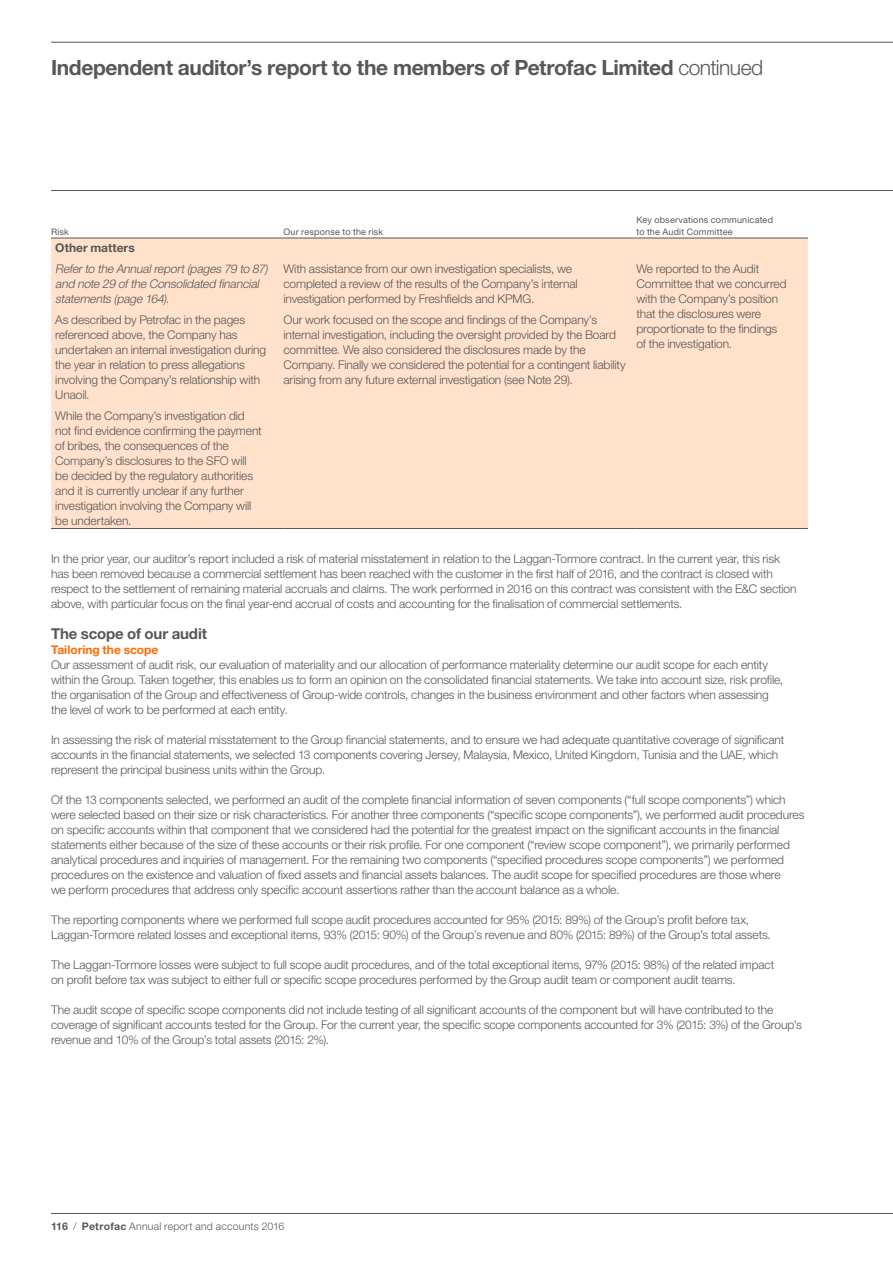
<style>
.page{position:relative;width:893px;height:1263px;background:#fff}
.page>*{position:absolute;margin:0;border:0;box-sizing:border-box;transform-origin:0 0}
.t1{font:700 21px "Helvetica Neue LT Std";letter-spacing:-.02em;color:#575756}
.t2{font:700 15px "Helvetica Neue LT Std";letter-spacing:-.01em;color:#575756}
.t3{font:300 12px/15px "Helvetica Neue LT Std";letter-spacing:-.01em;color:#575756}
.t4{font:italic 300 12px/15px "Helvetica Neue LT Std";color:#575756}
.t5{font:700 12px "Helvetica Neue LT Std";color:#ff6b00}
.t6{font:700 12px "Helvetica Neue LT Std";color:#575756}
.t7{font:300 10.5px "Helvetica Neue LT Std";letter-spacing:.02em;color:#575756}
.t8{font:9px/12px "Helvetica Neue LT Std";letter-spacing:.02em;color:#575756}
.s1{font-weight:300}
.s2{font-weight:700}
</style>
<div class="page">
<div style="left:51px;top:239px;width:757px;height:289px;background:#ffe1cc"></div>
<hr style="left:51px;top:528px;width:232px;height:1px;background:#575756">
<hr style="left:283px;top:528px;width:353px;height:1px;background:#575756">
<hr style="left:636px;top:528px;width:172px;height:1px;background:#575756">
<hr style="left:51px;top:238px;width:232px;height:1px;background:#575756">
<hr style="left:283px;top:238px;width:353px;height:1px;background:#575756">
<hr style="left:636px;top:238px;width:172px;height:1px;background:#575756">
<hr style="left:51px;top:42px;width:842px;height:1px;background:#575756">
<hr style="left:51px;top:1213px;width:842px;height:1px;background:#575756">
<hr style="left:51px;top:190px;width:842px;height:1px;background:#575756">
<h1 class="t1" style="left:51px;top:55px;width:714px">Independent auditor’s report to the members of Petrofac Limited <span class="s1">continued</span></h1>
<p class="t8" style="left:51px;top:226px;width:19px">Risk</p>
<p class="t8" style="left:283px;top:226px;width:101px">Our response to the risk</p>
<p class="t8" style="left:636px;top:214px;width:138px">Key observations communicated to the Audit Committee</p>
<p class="t6" style="left:55px;top:240px;width:81px">Other matters</p>
<p class="t4" style="left:55px;top:261px;width:214px">Referto the Annualreport(pages 79 to 87) and note 29 ofthe Consolidated financial statements (page 164) .</p>
<p class="t3" style="left:55px;top:312px;width:212px">As described by Petrofac in the pages referenced above, the Company has undertaken an internal investigation during the year in relation to press allegations involving the Company’s relationship with Unaoil.</p>
<p class="t3" style="left:55px;top:408px;width:208px">While the Company’s investigation did not find evidence confirming the payment of bribes, the consequences of the Company’s disclosures to the SFO will be decided by the regulatory authorities and it is currently unclear if any further investigation involving the Company will be undertaken.</p>
<p class="t3" style="left:283px;top:261px;width:296px">With assistance from our own investigation specialists, we completed a review of the results of the Company’s internal investigation performed by Freshfields and KPMG.</p>
<p class="t3" style="left:283px;top:312px;width:344px">Our work focused on the scope and findings of the Company’s internal investigation, including the oversight provided by the Board committee. We also considered the disclosures made by the Company. Finally we considered the potential for a contingent liability arising from any future external investigation (see Note 29).</p>
<p class="t3" style="left:636px;top:261px;width:152px">We reported to the Audit<br>Committee that we concurred with the Company’s position that the disclosures were proportionate to the findings of the investigation.</p>
<p class="t3" style="left:51px;top:551px;width:747px">In the prior year, our auditor’s report included a risk of material misstatement in relation to the Laggan-Tormore contract. In the current year, this risk has been removed because a commercial settlement has been reached with the customer in the first half of 2016, and the contract is closed with respect to the settlement of remaining material accruals and claims. The work performed in 2016 on this contract was consistent with the E&amp;C section above, with particular focus on the final year-end accrual of costs and accounting for the finalisation of commercial settlements.</p>
<p class="t2" style="left:51px;top:625px;width:157px">The scope of our audit</p>
<p class="t5" style="left:51px;top:643px;width:109px">Tailoring the scope</p>
<p class="t3" style="left:51px;top:657px;width:734px">Our assessment of audit risk, our evaluation of materiality and our allocation of performance materiality determine our audit scope for each entity within the Group. Taken together, this enables us to form an opinion on the consolidated financial statements. We take into account size, risk profile, the organisation of the Group and effectiveness of Group-wide controls, changes in the business environment and other factors when assessing the level of work to be performed at each entity.</p>
<p class="t3" style="left:51px;top:732px;width:735px">In assessing the risk of material misstatement to the Group financial statements, and to ensure we had adequate quantitative coverage of significant accounts in the financial statements, we selected 13 components covering Jersey, Malaysia, Mexico, United Kingdom, Tunisia and the UAE, which represent the principal business units within the Group.</p>
<p class="t3" style="left:51px;top:792px;width:755px">Of the 13 components selected, we performed an audit of the complete financial information of seven components (“full scope components”) which were selected based on their size or risk characteristics. For another three components (“specific scope components”), we performed audit procedures on specific accounts within that component that we considered had the potential for the greatest impact on the significant accounts in the financial statements either because of the size of these accounts or their risk profile. For one component (“review scope component”), we primarily performed analytical procedures and inquiries of management. For the remaining two components (“specified procedures scope components”) we performed procedures on the existence and valuation of fixed assets and financial assets balances. The audit scope for specified procedures are those where<br>we perform procedures that address only specific account assertions rather than the account balance as a whole.</p>
<p class="t3" style="left:51px;top:912px;width:721px">The reporting components where we performed full scope audit procedures accounted for 95% (2015: 89%) of the Group’s profit before tax,<br>Laggan-Tormore related losses and exceptional items, 93% (2015: 90%) of the Group’s revenue and 80% (2015: 89%) of the Group’s total assets.</p>
<p class="t3" style="left:51px;top:957px;width:725px">The Laggan-Tormore losses were subject to full scope audit procedures, and of the total exceptional items, 97% (2015: 98%) of the related impact on profit before tax was subject to either full or specific scope procedures performed by the Group audit team or component audit teams.</p>
<p class="t3" style="left:51px;top:1002px;width:752px">The audit scope of specific scope components did not include testing of all significant accounts of the component but will have contributed to the coverage of significant accounts tested for the Group. For the current year, the specific scope components accounted for 3% (2015: 3%) of the Group’s revenue and 10% of the Group’s total assets (2015: 2%).</p>
<p class="t7" style="left:51px;top:1220px;width:235px"><span class="s2">116</span> / <span class="s2">Petrofac</span> Annual report and accounts 2016</p>
</div>
